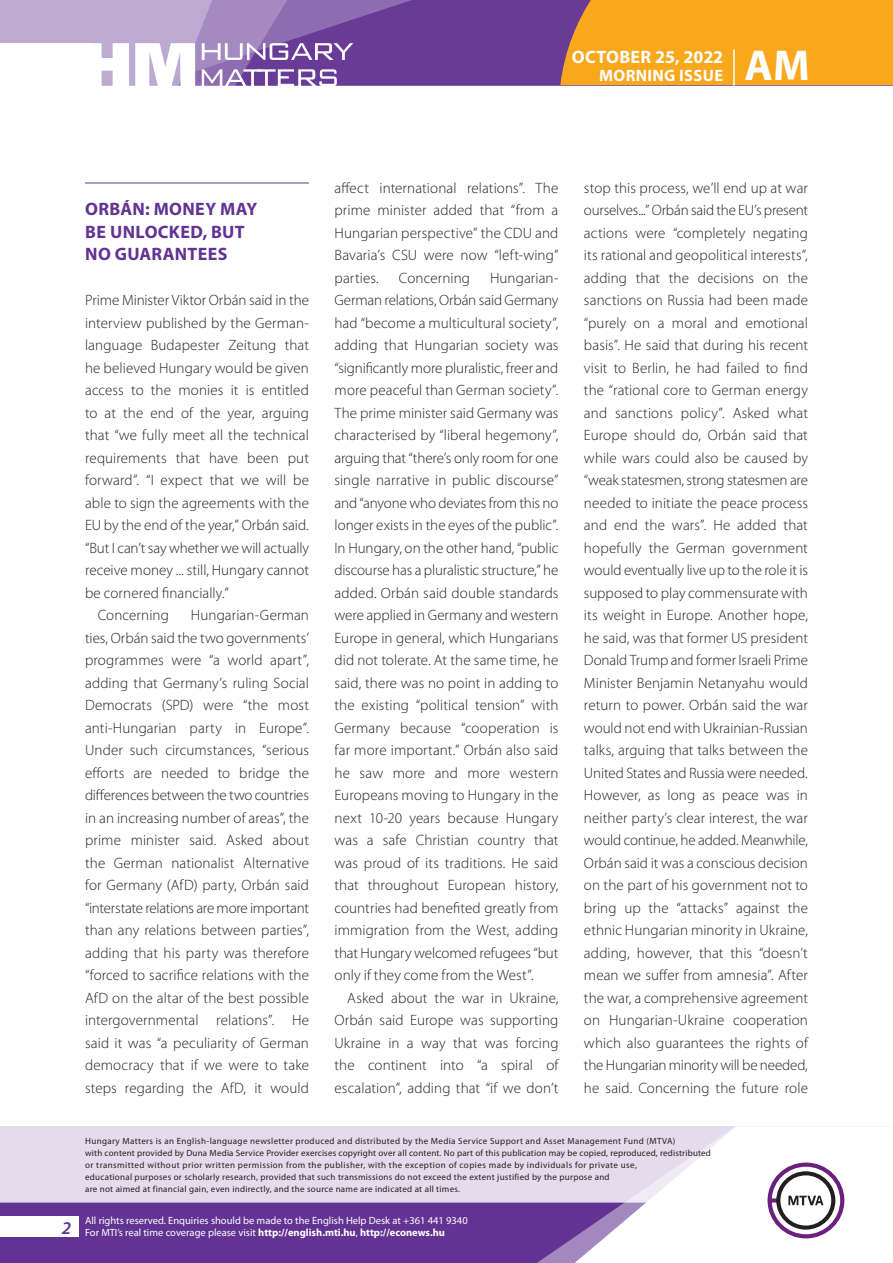
<style>
.page{position:relative;width:893px;height:1263px;background:#fff}
.page>*{position:absolute;margin:0;border:0;box-sizing:border-box;transform-origin:0 0}
.t1{font:700 43.35px "Myriad Pro";color:#fff}
._01_cimsor{font:700 18px/22.5px "Myriad Pro";letter-spacing:.02em;color:#623393}
.t2{font:700 18px "Myriad Pro";letter-spacing:.01em;color:#fff}
.t3{font:italic 600 18px "Myriad Pro";color:#623393}
.t4{font:700 16.5px "Myriad Pro";letter-spacing:.02em;color:#fff}
._03_kenyer_szöveg-2{font:300 15px/22.5px "Myriad Pro";letter-spacing:.005em;color:#231f20;text-align:justify}
._03_kenyer_szöveg-1{font:300 15px/22.5px "Myriad Pro";letter-spacing:.005em;color:#231f20;text-align:justify}
.t5{font:10.5px/12px "Myriad Pro";color:#fff}
.t6{font:9px/12px "Myriad Pro";letter-spacing:.03em;color:#231f20}
.s1{font-weight:700}
</style>
<div class="page">
<div style="left:0;top:1126px;width:893px;height:137px;background:#e4dcec"></div>
<div style="left:0;top:1202px;width:506px;height:61px;background:#623393"></div>
<div style="left:506px;top:1202px;width:43px;height:61px;background:#623393"></div>
<svg style="left:549px;top:1126px;width:344px;height:137px;fill:#fff"></svg>
<svg style="left:767px;top:1162px;width:77px;height:76px;background:#c5b8c8"></svg>
<div style="left:0;top:1216px;width:79px;height:20px;background:#fff"></div>
<div style="left:0;top:0;width:893px;height:85px;background:#683b97"></div>
<div style="left:560px;top:0;width:333px;height:85px;background:#f9a71b"></div>
<hr style="left:733px;top:49px;width:2px;height:37px;background:#fff">
<svg style="left:0;top:0;width:479px;height:86px"></svg>
<hr style="left:85px;top:183px;width:224px;height:1px;background:#623393">
<p class="t2" style="left:572px;top:45px;width:153px">OCTOBER 25, 2022</p>
<p class="t4" style="left:599px;top:65px;width:125px">MORNING ISSUE</p>
<h1 class="t1" style="left:745px;top:37px;width:67px">AM</h1>
<p class="_01_cimsor" style="left:85px;top:197px;width:174px">ORBÁN: MONEY MAY<br>BE UNLOCKED, BUT<br>NO GUARANTEES</p>
<p class="_03_kenyer_szöveg-1" style="left:85px;top:289px;width:225px">Prime Minister Viktor Orbán said in the interview published by the German&shy;language Budapester Zeitung that he believed Hungary would be given access to the monies it is entitled to at the end of the year, arguing that “we fully meet all the technical requirements that have been put forward”. “I expect that we will be able to sign the agreements with the EU by the end of the year,” Orbán said. “But I can’t say whether we will actually receive money ... still, Hungary cannot be cornered financially.”</p>
<p class="_03_kenyer_szöveg-2" style="left:98px;top:604px;width:73px">Concerning</p>
<p class="_03_kenyer_szöveg-2" style="left:85px;top:604px;width:225px;text-indent:106px">Hungarian-German ties, Orbán said the two governments’ programmes were “a world apart”, adding that Germany’s ruling Social Democrats (SPD) were “the most anti-Hungarian party in Europe”.<br>Under such circumstances, “serious efforts are needed to bridge the differences between the two countries in an increasing number of areas”, the prime minister said. Asked about the German nationalist Alternative for Germany (AfD) party, Orbán said “interstate relations are more important than any relations between parties”, adding that his party was therefore “forced to sacrifice relations with the AfD on the altar of the best possible intergovernmental relations”. He said it was “a peculiarity of German democracy that if we were to take steps regarding the AfD, it would</p>
<p class="_03_kenyer_szöveg-2" style="left:334px;top:176px;width:225px">affect international relations”. The prime minister added that “from a Hungarian perspective” the CDU and Bavaria’s CSU were now “left-wing” parties.</p>
<p class="_03_kenyer_szöveg-2" style="left:399px;top:266px;width:73px">Concerning</p>
<p class="_03_kenyer_szöveg-2" style="left:334px;top:266px;width:225px;text-indent:156px">Hungarian-German relations, Orbán said Germany had “become a multicultural society”, adding that Hungarian society was “significantly more pluralistic, freer and more peaceful than German society”.<br>The prime minister said Germany was characterised by “liberal hegemony”, arguing that “there’s only room for one single narrative in public discourse” and “anyone who deviates from this no longer exists in the eyes of the public”.<br>In Hungary, on the other hand, “public discourse has a pluralistic structure,” he added. Orbán said double standards were applied in Germany and western Europe in general, which Hungarians did not tolerate. At the same time, he said, there was no point in adding to the existing “political tension” with Germany because “cooperation is far more important.” Orbán also said he saw more and more western Europeans moving to Hungary in the next 10-20 years because Hungary was a safe Christian country that was proud of its traditions. He said that throughout European history, countries had benefited greatly from immigration from the West, adding that Hungary welcomed refugees “but only if they come from the West”.</p>
<p class="_03_kenyer_szöveg-2" style="left:334px;top:986px;width:225px;text-indent:13px">Asked about the war in Ukraine, Orbán said Europe was supporting Ukraine in a way that was forcing the continent into “a spiral of escalation”, adding that “if we don’t</p>
<p class="_03_kenyer_szöveg-2" style="left:584px;top:176px;width:225px">stop this process, we’ll end up at war ourselves...” Orbán said the EU’s present actions were “completely negating its rational and geopolitical interests”, adding that the decisions on the sanctions on Russia had been made “purely on a moral and emotional basis”. He said that during his recent visit to Berlin, he had failed to find the “rational core to German energy and sanctions policy”. Asked what Europe should do, Orbán said that while wars could also be caused by “weak statesmen, strong statesmen are needed to initiate the peace process and end the wars”. He added that hopefully the German government would eventually live up to the role it is supposed to play commensurate with its weight in Europe. Another hope, he said, was that former US president Donald Trump and former Israeli Prime Minister Benjamin Netanyahu would return to power. Orbán said the war would not end with Ukrainian-Russian talks, arguing that talks between the United States and Russia were needed.<br>However, as long as peace was in neither party’s clear interest, the war would continue, he added. Meanwhile, Orbán said it was a conscious decision on the part of his government not to bring up the “attacks” against the ethnic Hungarian minority in Ukraine, adding, however, that this “doesn’t mean we suffer from amnesia”. After the war, a comprehensive agreement on Hungarian-Ukraine cooperation which also guarantees the rights of the Hungarian minority will be needed, he said. Concerning the future role</p>
<p class="t3" style="left:62px;top:1217px;width:11px">2</p>
<p class="t6" style="left:85px;top:1134px;width:627px">Hungary Matters is an English-language newsletter produced and distributed by the Media Service Support and Asset Management Fund (MTVA)<br>with content provided by Duna Media Service Provider exercises copyright over all content. No part of this publication may be copied, reproduced, redistributed or transmitted without prior written permission from the publisher, with the exception of copies made by individuals for private use,<br>educational purposes or scholarly research, provided that such transmissions do not exceed the extent justified by the purpose and<br>are not aimed at financial gain, even indirectly, and the source name are indicated at all times.</p>
<p class="t5" style="left:85px;top:1214px;width:384px">All rights reserved. Enquiries should be made to the English Help Desk at +361 441 9340<br>For MTI’s real time coverage please visit <span class="s1">http://english.mti.hu</span>, <span class="s1">http://econews.hu</span></p>
</div>
